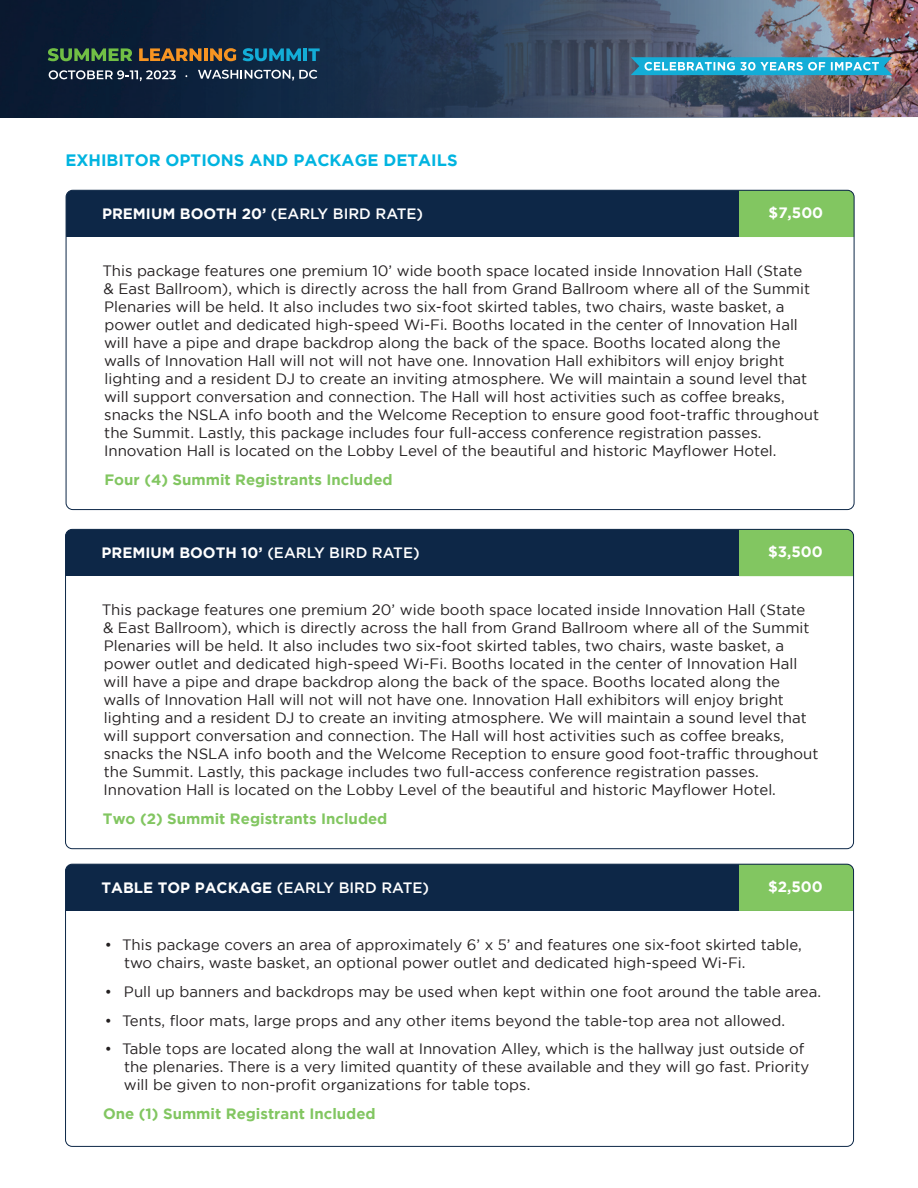
<style>
.page{position:relative;width:918px;height:1188px;background:#fff}
.page>*{position:absolute;margin:0;border:0;box-sizing:border-box;transform-origin:0 0}
.t1{font:700 16.5px "Gotham";color:#00b4e0}
.t2{font:15px/18px "Gotham";color:#231f20}
.t3{font:700 15px "Gotham";color:#fff}
.t4{font:700 15px "Gotham";color:#82c661}
.s1{font-weight:500}
</style>
<div class="page">
<div style="left:66px;top:864px;width:788px;height:47px;background:#0d2747"></div>
<div style="left:739px;top:864px;width:115px;height:47px;background:#82c661"></div>
<div style="left:66px;top:190px;width:788px;height:47px;background:#0d2747"></div>
<div style="left:740px;top:190px;width:114px;height:47px;background:#82c661"></div>
<img style="left:0;top:0;width:911px;height:118px">
<img style="left:282px;top:0;width:636px;height:117px">
<svg style="left:631px;top:57px;width:261px;height:18px;background:#41b9da"></svg>
<div style="left:66px;top:529px;width:788px;height:47px;background:#0d2747"></div>
<div style="left:739px;top:529px;width:115px;height:47px;background:#82c661"></div>
<svg style="left:243px;top:48px;width:77px;height:13px"></svg>
<svg style="left:48px;top:48px;width:84px;height:13px"></svg>
<svg style="left:139px;top:48px;width:62px;height:13px"></svg>
<hr style="left:204px;top:48px;width:4px;height:13px;background:#f79422">
<svg style="left:210px;top:48px;width:26px;height:13px"></svg>
<svg style="left:49px;top:70px;width:127px;height:11px"></svg>
<svg style="left:198px;top:70px;width:119px;height:11px"></svg>
<p class="t1" style="left:65px;top:150px;width:394px">EXHIBITOR OPTIONS AND PACKAGE DETAILS</p>
<p class="t3" style="left:102px;top:205px;width:323px">PREMIUM BOOTH 20’ <span class="s1">(EARLY BIRD RATE)</span></p>
<p class="t3" style="left:769px;top:204px;width:56px">$7,500</p>
<p class="t2" style="left:102px;top:262px;width:718px">This package features one premium 10’ wide booth space located inside Innovation Hall (State<br>&amp; East Ballroom), which is directly across the hall from Grand Ballroom where all of the Summit Plenaries will be held. It also includes two six-foot skirted tables, two chairs, waste basket, a power outlet and dedicated high-speed Wi-Fi. Booths located in the center of Innovation Hall will have a pipe and drape backdrop along the back of the space. Booths located along the walls of Innovation Hall will not will not have one. Innovation Hall exhibitors will enjoy bright lighting and a resident DJ to create an inviting atmosphere. We will maintain a sound level that will support conversation and connection. The Hall will host activities such as coffee breaks, snacks the NSLA info booth and the Welcome Reception to ensure good foot-traffic throughout the Summit. Lastly, this package includes four full-access conference registration passes.<br>Innovation Hall is located on the Lobby Level of the beautiful and historic Mayflower Hotel.</p>
<p class="t4" style="left:104px;top:471px;width:290px">Four (4) Summit Registrants Included</p>
<p class="t3" style="left:102px;top:544px;width:320px">PREMIUM BOOTH 10’ <span class="s1">(EARLY BIRD RATE)</span></p>
<p class="t3" style="left:768px;top:543px;width:56px">$3,500</p>
<p class="t2" style="left:102px;top:601px;width:718px">This package features one premium 20’ wide booth space located inside Innovation Hall (State &amp; East Ballroom), which is directly across the hall from Grand Ballroom where all of the Summit Plenaries will be held. It also includes two six-foot skirted tables, two chairs, waste basket, a power outlet and dedicated high-speed Wi-Fi. Booths located in the center of Innovation Hall will have a pipe and drape backdrop along the back of the space. Booths located along the walls of Innovation Hall will not will not have one. Innovation Hall exhibitors will enjoy bright lighting and a resident DJ to create an inviting atmosphere. We will maintain a sound level that will support conversation and connection. The Hall will host activities such as coffee breaks, snacks the NSLA info booth and the Welcome Reception to ensure good foot-traffic throughout the Summit. Lastly, this package includes two full-access conference registration passes.<br>Innovation Hall is located on the Lobby Level of the beautiful and historic Mayflower Hotel.</p>
<p class="t4" style="left:103px;top:810px;width:286px">Two (2) Summit Registrants Included</p>
<p class="t3" style="left:102px;top:879px;width:329px">TABLE TOP PACKAGE <span class="s1">(EARLY BIRD RATE)</span></p>
<p class="t3" style="left:768px;top:878px;width:56px">$2,500</p>
<p class="t2" style="left:124px;top:935px;width:679px;text-indent:-19px">• This package covers an area of approximately 6’ x 5’ and features one six-foot skirted table, two chairs, waste basket, an optional power outlet and dedicated high-speed Wi-Fi.</p>
<p class="t2" style="left:105px;top:982px;width:718px">• Pull up banners and backdrops may be used when kept within one foot around the table area.</p>
<p class="t2" style="left:105px;top:1011px;width:682px">• Tents, floor mats, large props and any other items beyond the table-top area not allowed.</p>
<p class="t2" style="left:124px;top:1040px;width:687px;text-indent:-19px">• Table tops are located along the wall at Innovation Alley, which is the hallway just outside of the plenaries. There is a very limited quantity of these available and they will go fast. Priority will be given to non-profit organizations for table tops.</p>
<p class="t4" style="left:103px;top:1105px;width:274px">One (1) Summit Registrant Included</p>
</div>
